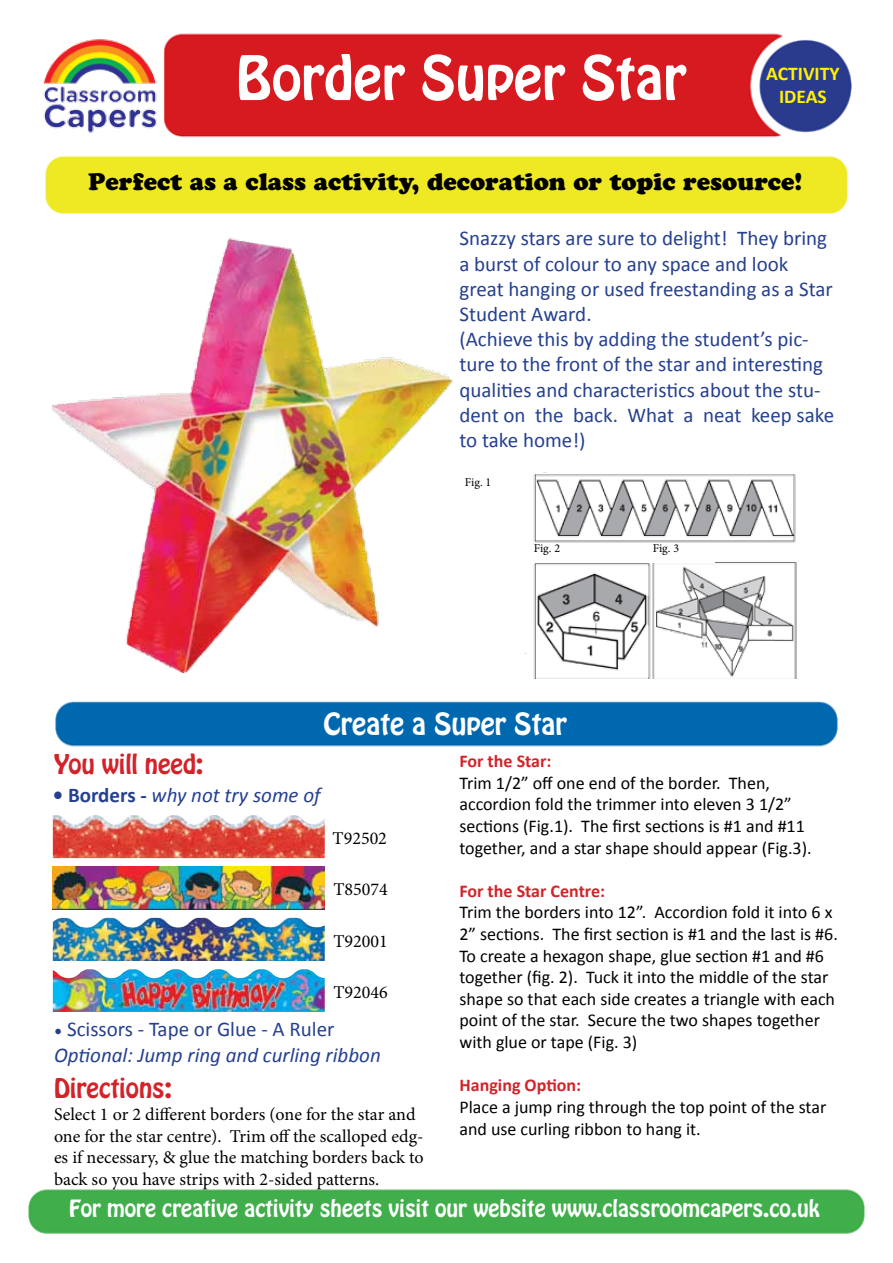
<style>
.page{position:relative;width:893px;height:1263px;background:#fff}
.page>*{position:absolute;margin:0;border:0;box-sizing:border-box;transform-origin:0 0}
.t1{font:54px "Hobo Std";color:#fff}
.t2{font:27px "Hobo Std";color:#fff}
.t3{font:24px "Cooper Black Std";color:#000}
.t4{font:24px "Hobo Std";color:#d2232a}
.t5{font:21px/25.2px "Calibri";color:#25408f}
.t6{font:italic 21px/25.2px "Calibri";color:#25408f}
.t7{font:21px "Hobo Std";color:#fff}
.t8{font:700 19.5px/23.4px "Calibri";color:#fff200;text-align:center}
.t9{font:18px/21.6px "Calibri";color:#000}
.t10{font:18px/21.6px "Minion Pro";color:#000}
.t11{font:700 18px "Calibri";color:#d2232a}
.t12{font:12px "Minion Pro";color:#000}
.s1{font-weight:700;font-style:normal}
.s2{font-family:"Minion Pro";font-style:normal}
.s3{font-style:normal}
</style>
<div class="page">
<img style="left:28px;top:33px;width:837px;height:1201px">
<img style="left:53px;top:815px;width:272px;height:43px">
<img style="left:53px;top:969px;width:272px;height:43px">
<img style="left:53px;top:918px;width:272px;height:43px">
<img style="left:53px;top:866px;width:272px;height:43px">
<img style="left:32px;top:37px;width:133px;height:99px">
<img style="left:53px;top:230px;width:415px;height:455px">
<img style="left:459px;top:472px;width:344px;height:206px">
<div style="left:534px;top:543px;width:62px;height:19px;background:#fff"></div>
<div style="left:653px;top:543px;width:62px;height:19px;background:#fff"></div>
<h1 class="t1" style="left:236px;top:41px;width:452px">Border Super Star</h1>
<p class="t8" style="left:766px;top:61px;width:75px">ACTIVITY<br>IDEAS</p>
<h3 class="t3" style="left:88px;top:167px;width:716px">Perfect as a class activity, decoration or topic resource!</h3>
<p class="t5" style="left:459px;top:225px;width:376px">Snazzy stars are sure to delight! They bring a burst of colour to any space and look great hanging or used freestanding as a Star Student Award.<br>(Achieve this by adding the student’s pic&shy;ture to the front of the star and interesting qualities and characteristics about the stu&shy;dent on the back. What a neat keep sake to take home!)</p>
<p class="t12" style="left:465px;top:474px;width:28px">Fig. 1</p>
<p class="t12" style="left:534px;top:540px;width:28px">Fig. 2</p>
<p class="t12" style="left:653px;top:540px;width:28px">Fig. 3</p>
<h2 class="t2" style="left:323px;top:706px;width:245px">Create a Super Star</h2>
<h3 class="t4" style="left:54px;top:748px;width:151px">You will need:</h3>
<p class="t6" style="left:53px;top:781px;width:269px"><span class="s1">• Borders -</span> why not try some of</p>
<p class="t11" style="left:459px;top:750px;width:94px">For the Star:</p>
<p class="t9" style="left:459px;top:771px;width:354px">Trim 1/2” off one end of the border. Then, accordion fold the trimmer into eleven 3 1/2” sections (Fig.1). The first sections is #1 and #11 together, and a star shape should appear (Fig.3).</p>
<p class="t11" style="left:459px;top:880px;width:147px">For the Star Centre:</p>
<p class="t9" style="left:459px;top:901px;width:380px">Trim the borders into 12”. Accordion fold it into 6 x 2” sections. The first section is #1 and the last is #6.<br>To create a hexagon shape, glue section #1 and #6 together (fig. 2). Tuck it into the middle of the star shape so that each side creates a triangle with each point of the star. Secure the two shapes together with glue or tape (Fig. 3)</p>
<p class="t11" style="left:459px;top:1074px;width:123px">Hanging Option:</p>
<p class="t9" style="left:459px;top:1095px;width:368px">Place a jump ring through the top point of the star and use curling ribbon to hang it.</p>
<p class="t10" style="left:333px;top:827px;width:56px">T92502</p>
<p class="t10" style="left:333px;top:879px;width:56px">T85074</p>
<p class="t10" style="left:333px;top:930px;width:56px">T92001</p>
<p class="t10" style="left:333px;top:981px;width:56px">T92046</p>
<p class="t6" style="left:54px;top:1016px;width:328px"><span class="s2">•</span> <span class="s3">Scissors - Tape or Glue - A Ruler<br></span>Optional: Jump ring and curling ribbon</p>
<h3 class="t4" style="left:54px;top:1072px;width:119px">Directions:</h3>
<p class="t10" style="left:54px;top:1103px;width:371px">Select 1 or 2 different borders (one for the star and one for the star centre). Trim off the scalloped edg&shy;es if necessary, &amp; glue the matching borders back to back so you have strips with 2-sided patterns.</p>
<p class="t7" style="left:69px;top:1194px;width:752px">For more creative activity sheets visit our website www.classroomcapers.co.uk</p>
</div>
